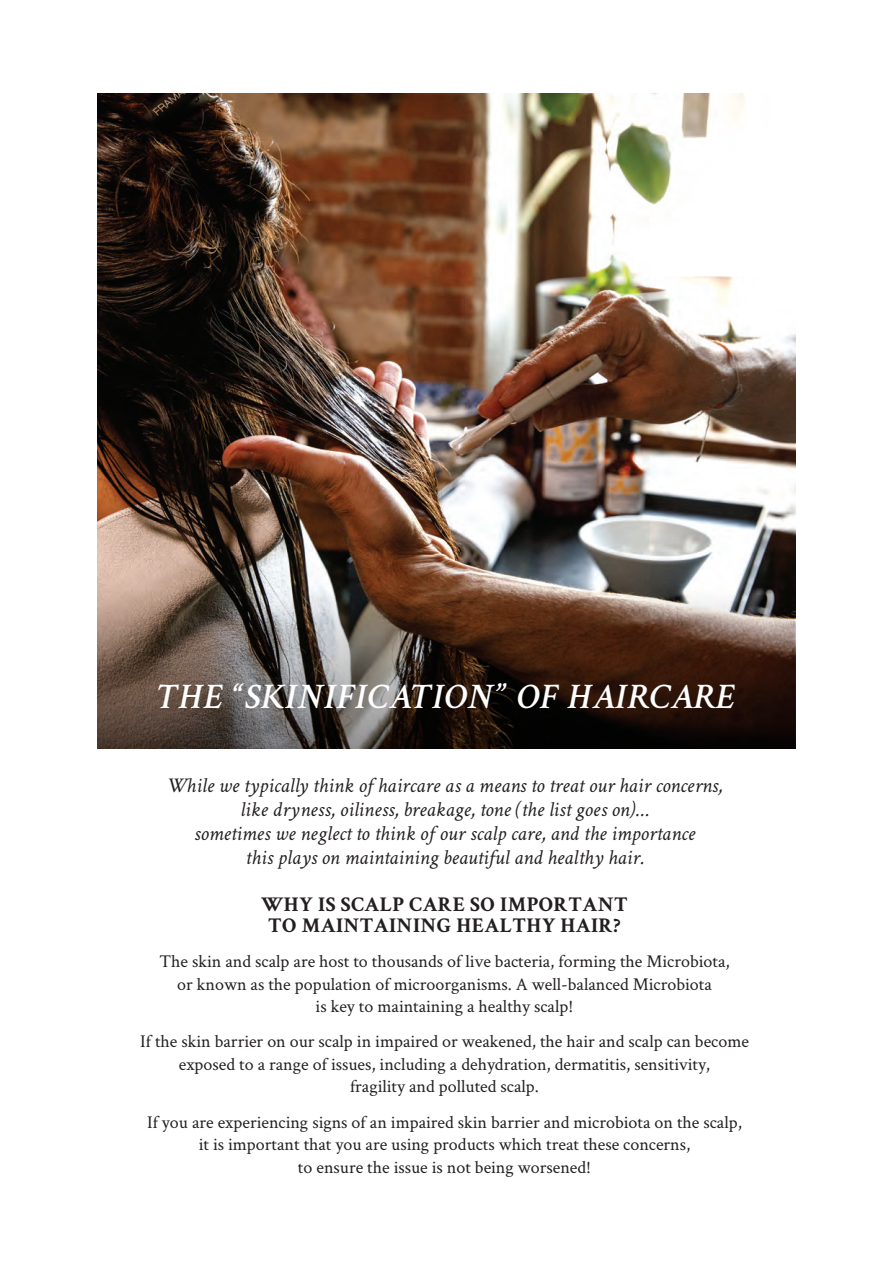
<style>
.page{position:relative;width:893px;height:1263px;background:#fff}
.page>*{position:absolute;margin:0;border:0;box-sizing:border-box;transform-origin:0 0}
.t1{font:italic 600 36px "Crimson Text";color:#fff}
.t2{font:italic 21px/24px "Crimson Text";color:#231f20;text-align:center}
.t3{font:700 21px/21px "Crimson Text";letter-spacing:.02em;color:#231f20;text-align:center}
.t4{font:18px/22.5px "Crimson Text";color:#231f20;text-align:center}
</style>
<div class="page">
<img style="left:98px;top:94px;width:697px;height:344px">
<img style="left:97px;top:438px;width:698px;height:310px">
<p class="t1" style="left:159px;top:671px;width:578px">THE “SKINIFICATION” OF HAIRCARE</p>
<p class="t2" style="left:167px;top:774px;width:557px">While we typically think of haircare as a means to treat our hair concerns, like dryness, oiliness, breakage, tone (the list goes on)…<br>sometimes we neglect to think of our scalp care, and the importance<br>this plays on maintaining beautiful and healthy hair.</p>
<p class="t3" style="left:261px;top:893px;width:368px">WHY IS SCALP CARE SO IMPORTANT<br>TO MAINTAINING HEALTHY HAIR?</p>
<p class="t4" style="left:159px;top:949px;width:572px">The skin and scalp are host to thousands of live bacteria, forming the Microbiota, or known as the population of microorganisms. A well-balanced Microbiota<br>is key to maintaining a healthy scalp!</p>
<p class="t4" style="left:140px;top:1030px;width:610px">If the skin barrier on our scalp in impaired or weakened, the hair and scalp can become exposed to a range of issues, including a dehydration, dermatitis, sensitivity,<br>fragility and polluted scalp.</p>
<p class="t4" style="left:147px;top:1110px;width:596px">If you are experiencing signs of an impaired skin barrier and microbiota on the scalp, it is important that you are using products which treat these concerns,<br>to ensure the issue is not being worsened!</p>
</div>
